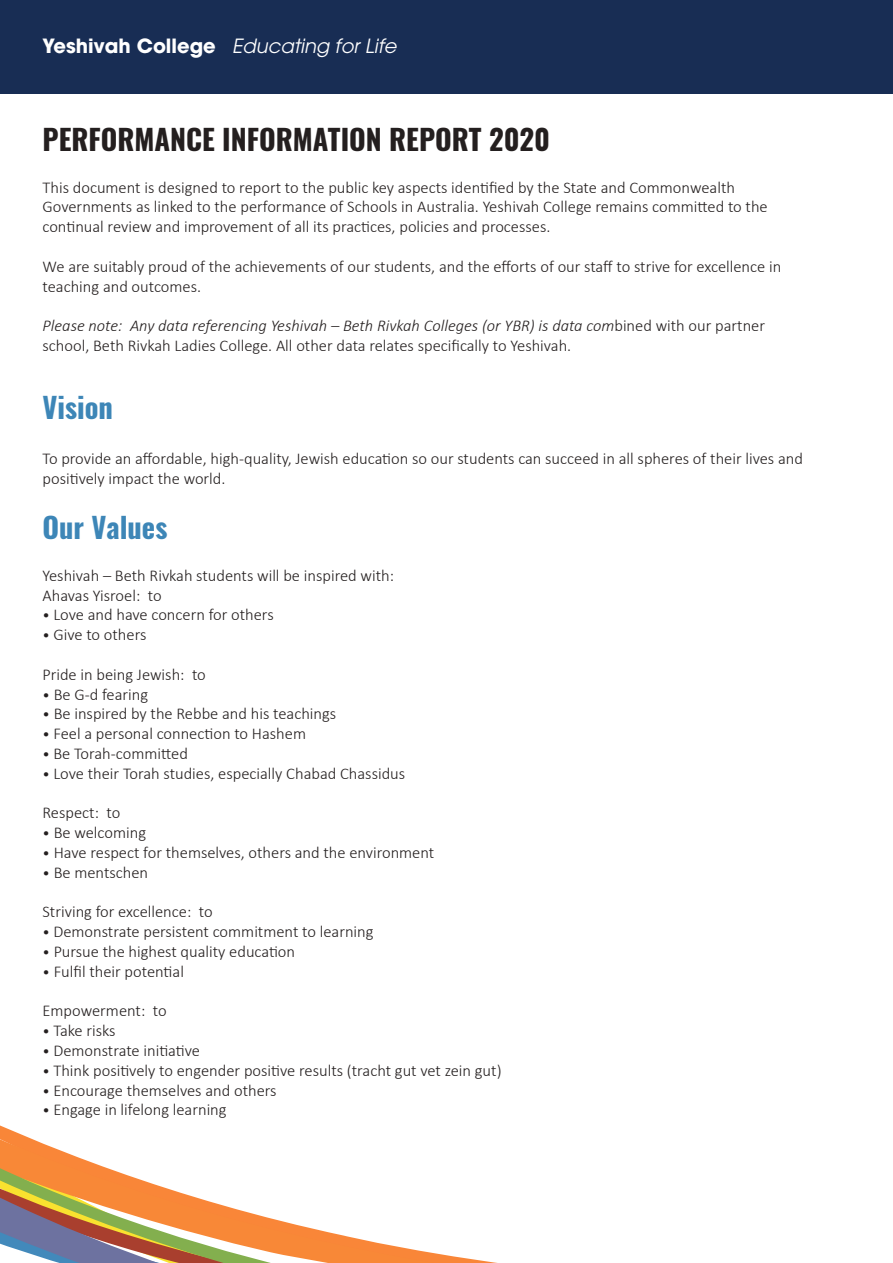
<style>
.page{position:relative;width:893px;height:1263px;background:#fff}
.page>*{position:absolute;margin:0;border:0;box-sizing:border-box;transform-origin:0 0}
.t1{font:700 28.5px "Oswald";color:#241f1f}
.t2{font:700 28.5px "Oswald";color:#3d86b7}
.t3{font:italic 19.5px "ITC Avant Garde Pro";color:#fff}
.t4{font:300 16.5px/19.8px "Calibri";color:#241f1f}
.s1{font-weight:700;font-style:normal}
.s2{font-style:italic}
.s3{font-size:15px}
</style>
<div class="page">
<svg style="left:0;top:1125px;width:497px;height:138px"></svg>
<div style="left:0;top:0;width:893px;height:94px;background:#182d54"></div>
<p class="t3" style="left:43px;top:34px;width:355px"><span class="s1">Yeshivah College</span> Educating for Life</p>
<h1 class="t1" style="left:43px;top:120px;width:509px">PERFORMANCE INFORMATION REPORT 2020</h1>
<p class="t4" style="left:43px;top:177px;width:727px">This document is designed to report to the public key aspects identified by the State and Commonwealth<br>Governments as linked to the performance of Schools in Australia. Yeshivah College remains committed to the continual review and improvement of all its practices, policies and processes.</p>
<p class="t4" style="left:43px;top:256px;width:740px">We are suitably proud of the achievements of our students, and the efforts of our staff to strive for excellence in teaching and outcomes.</p>
<p class="t4" style="left:43px;top:316px;width:724px"><span class="s2">Please note: Any data referencing Yeshivah – Beth Rivkah Colleges (or YBR) is data com</span>bined with our partner school, Beth Rivkah Ladies College. All other data relates specifically to Yeshivah.</p>
<h1 class="t2" style="left:43px;top:387px;width:72px">Vision</h1>
<p class="t4" style="left:43px;top:448px;width:762px">To provide an affordable, high-quality, Jewish education so our students can succeed in all spheres of their lives and positively impact the world.</p>
<h1 class="t2" style="left:43px;top:508px;width:126px">Our Values</h1>
<p class="t4" style="left:43px;top:565px;width:353px">Yeshivah – Beth Rivkah students will be inspired with:<br>Ahavas Yisroel: to</p>
<p class="t4" style="left:43px;top:605px;width:233px"><span class="s3">•</span> Love and have concern for others</p>
<p class="t4" style="left:43px;top:625px;width:105px"><span class="s3">•</span> Give to others</p>
<p class="t4" style="left:43px;top:664px;width:165px">Pride in being Jewish: to</p>
<p class="t4" style="left:43px;top:684px;width:107px"><span class="s3">•</span> Be G-d fearing</p>
<p class="t4" style="left:43px;top:704px;width:295px"><span class="s3">•</span> Be inspired by the Rebbe and his teachings</p>
<p class="t4" style="left:43px;top:724px;width:265px"><span class="s3">•</span> Feel a personal connection to Hashem</p>
<p class="t4" style="left:43px;top:743px;width:147px"><span class="s3">•</span> Be Torah-committed</p>
<p class="t4" style="left:43px;top:763px;width:364px"><span class="s3">•</span> Love their Torah studies, especially Chabad Chassidus</p>
<p class="t4" style="left:43px;top:803px;width:79px">Respect: to</p>
<p class="t4" style="left:43px;top:823px;width:105px"><span class="s3">•</span> Be welcoming</p>
<p class="t4" style="left:43px;top:842px;width:393px"><span class="s3">•</span> Have respect for themselves, others and the environment</p>
<p class="t4" style="left:43px;top:862px;width:107px"><span class="s3">•</span> Be mentschen</p>
<p class="t4" style="left:43px;top:902px;width:172px">Striving for excellence: to</p>
<p class="t4" style="left:43px;top:922px;width:333px"><span class="s3">•</span> Demonstrate persistent commitment to learning</p>
<p class="t4" style="left:43px;top:941px;width:254px"><span class="s3">•</span> Pursue the highest quality education</p>
<p class="t4" style="left:43px;top:961px;width:143px"><span class="s3">•</span> Fulfil their potential</p>
<p class="t4" style="left:43px;top:1001px;width:126px">Empowerment: to</p>
<p class="t4" style="left:43px;top:1021px;width:75px"><span class="s3">•</span> Take risks</p>
<p class="t4" style="left:43px;top:1040px;width:159px"><span class="s3">•</span> Demonstrate initiative</p>
<p class="t4" style="left:43px;top:1060px;width:461px"><span class="s3">•</span> Think positively to engender positive results (tracht gut vet zein gut)</p>
<p class="t4" style="left:43px;top:1080px;width:236px"><span class="s3">•</span> Encourage themselves and others</p>
<p class="t4" style="left:43px;top:1100px;width:186px"><span class="s3">•</span> Engage in lifelong learning</p>
</div>
